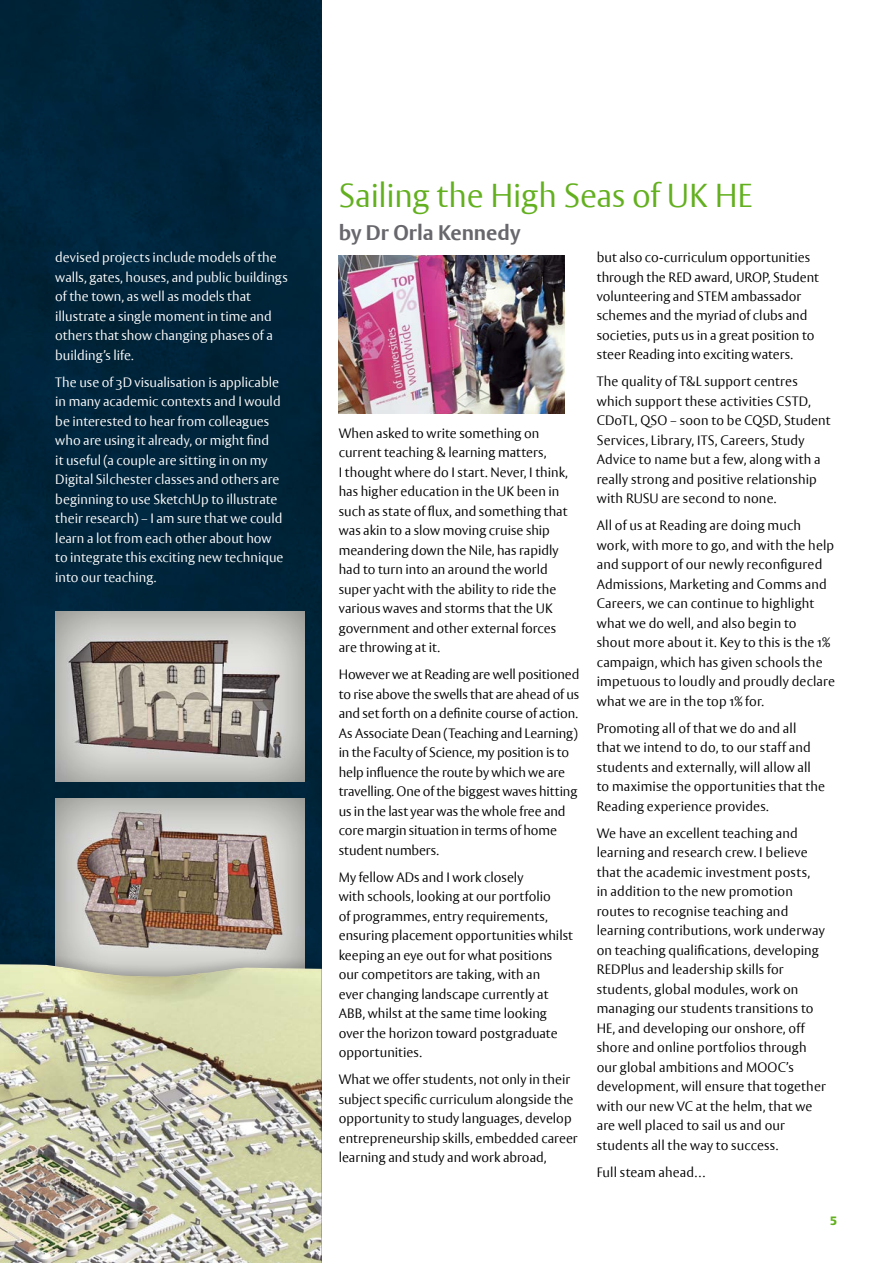
<style>
.page{position:relative;width:893px;height:1263px;background:#fff}
.page>*{position:absolute;margin:0;border:0;box-sizing:border-box;transform-origin:0 0}
.t1{font:33px "Rdg Vesta";letter-spacing:-.01em;color:#63b01f}
.t2{font:700 21px "Rdg Vesta";color:#68676c}
.t3{font:13.5px/19.5px "Rdg Vesta";letter-spacing:.005em;color:#000}
.t4{font:13.5px/19.5px "Rdg Vesta";color:#fff}
.t5{font:700 12px "Rdg Vesta 3";color:#63b01f}
</style>
<div class="page">
<div style="left:0;top:0;width:322px;height:1263px;background:#00253a"></div>
<div style="left:42px;top:785px;width:276px;height:254px;background:#000;opacity:.45"></div>
<div style="left:42px;top:598px;width:276px;height:185px;background:#000;opacity:.45"></div>
<img style="left:339px;top:256px;width:225px;height:158px">
<div style="left:0;top:951px;width:322px;height:312px;background:#000;opacity:.15"></div>
<img style="left:0;top:964px;width:322px;height:299px">
<p class="t4" style="left:55px;top:248px;width:234px">devised projects include models of the walls, gates, houses, and public buildings of the town, as well as models that illustrate a single moment in time and others that show changing phases of a building’s life.</p>
<p class="t4" style="left:55px;top:373px;width:230px">The use of 3D visualisation is applicable in many academic contexts and I would be interested to hear from colleagues who are using it already, or might find<br>it useful (a couple are sitting in on my Digital Silchester classes and others are beginning to use SketchUp to illustrate their research) – I am sure that we could learn a lot from each other about how to integrate this exciting new technique into our teaching.</p>
<h1 class="t1" style="left:339px;top:175px;width:415px">Sailing the High Seas of UK HE</h1>
<h2 class="t2" style="left:339px;top:219px;width:183px">by Dr Orla Kennedy</h2>
<p class="t3" style="left:339px;top:424px;width:231px">When asked to write something on current teaching &amp; learning matters,<br>I thought where do I start. Never, I think, has higher education in the UK been in such as state of flux, and something that was akin to a slow moving cruise ship meandering down the Nile, has rapidly had to turn into an around the world super yacht with the ability to ride the various waves and storms that the UK government and other external forces are throwing at it.</p>
<p class="t3" style="left:339px;top:665px;width:242px">However we at Reading are well positioned to rise above the swells that are ahead of us and set forth on a definite course of action.<br>As Associate Dean (Teaching and Learning) in the Faculty of Science, my position is to help influence the route by which we are travelling. One of the biggest waves hitting us in the last year was the whole free and core margin situation in terms of home student numbers.</p>
<p class="t3" style="left:339px;top:868px;width:236px">My fellow ADs and I work closely<br>with schools, looking at our portfolio<br>of programmes, entry requirements, ensuring placement opportunities whilst keeping an eye out for what positions our competitors are taking, with an<br>ever changing landscape currently at ABB, whilst at the same time looking over the horizon toward postgraduate opportunities.</p>
<p class="t3" style="left:339px;top:1070px;width:240px">What we offer students, not only in their subject specific curriculum alongside the opportunity to study languages, develop entrepreneurship skills, embedded career learning and study and work abroad,</p>
<p class="t3" style="left:597px;top:248px;width:224px">but also co-curriculum opportunities through the RED award, UROP, Student volunteering and STEM ambassador schemes and the myriad of clubs and societies, puts us in a great position to steer Reading into exciting waters.</p>
<p class="t3" style="left:597px;top:372px;width:235px">The quality of T&amp;L support centres which support these activities CSTD, CDoTL, QSO – soon to be CQSD, Student Services, Library, ITS, Careers, Study Advice to name but a few, along with a really strong and positive relationship with RUSU are second to none.</p>
<p class="t3" style="left:597px;top:516px;width:240px">All of us at Reading are doing much work, with more to go, and with the help and support of our newly reconfigured Admissions, Marketing and Comms and Careers, we can continue to highlight what we do well, and also begin to<br>shout more about it. Key to this is the 1% campaign, which has given schools the impetuous to loudly and proudly declare what we are in the top 1% for.</p>
<p class="t3" style="left:597px;top:719px;width:230px">Promoting all of that we do and all<br>that we intend to do, to our staff and students and externally, will allow all to maximise the opportunities that the Reading experience provides.</p>
<p class="t3" style="left:597px;top:824px;width:231px">We have an excellent teaching and learning and research crew. I believe that the academic investment posts,<br>in addition to the new promotion routes to recognise teaching and learning contributions, work underway on teaching qualifications, developing REDPlus and leadership skills for students, global modules, work on managing our students transitions to HE, and developing our onshore, off shore and online portfolios through our global ambitions and MOOC’s development, will ensure that together with our new VC at the helm, that we are well placed to sail us and our students all the way to success.</p>
<p class="t3" style="left:597px;top:1163px;width:110px">Full steam ahead…</p>
<p class="t5" style="left:830px;top:1214px;width:8px">5</p>
</div>
